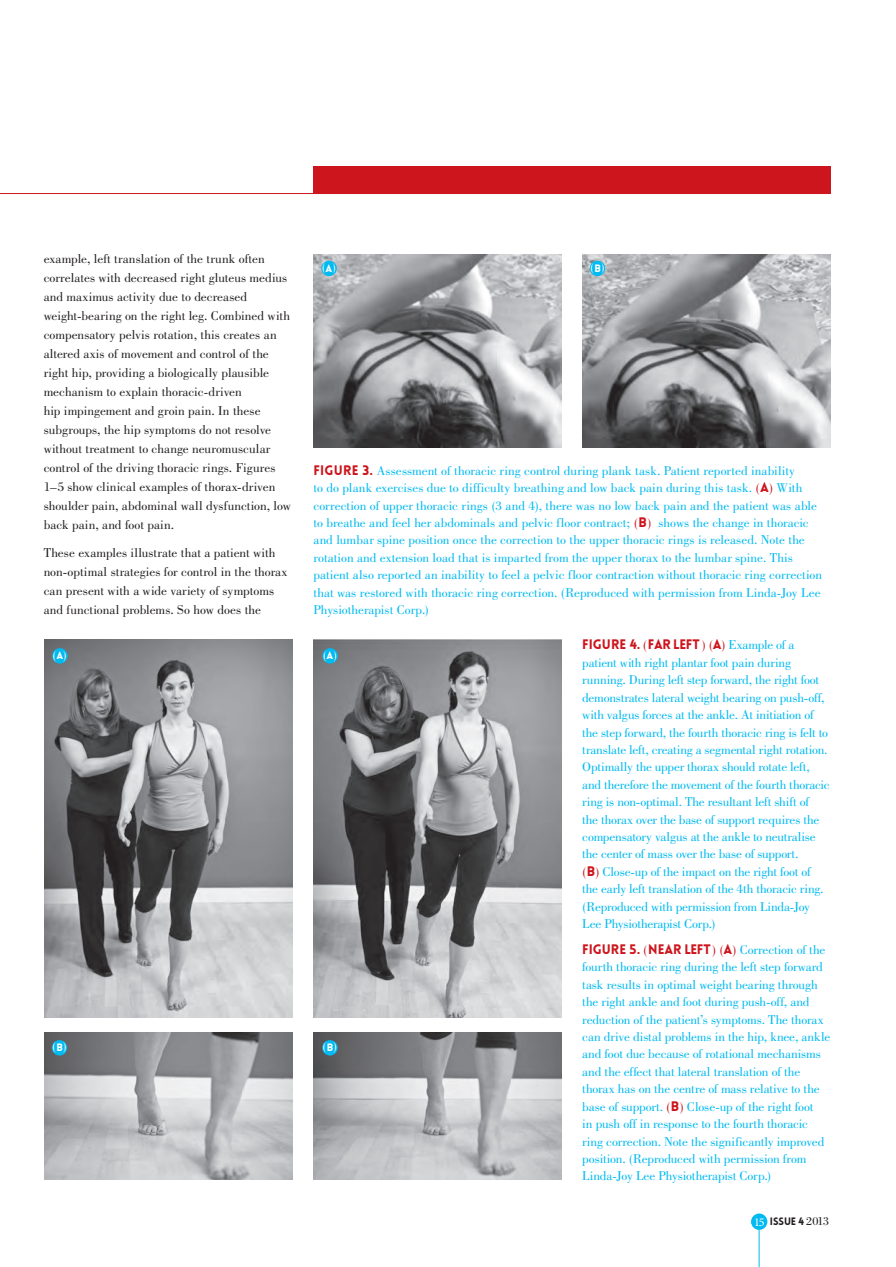
<style>
.page{position:relative;width:896px;height:1267px;background:#fff}
.page>*{position:absolute;margin:0;border:0;box-sizing:border-box;transform-origin:0 0}
.t1{font:13.5px/17.4px "Bodoni BT";letter-spacing:-.005em;color:#00baf1}
.t2{font:13.5px/19px "Bodoni BT";color:#231f20}
.t3{font:900 13.5px "Lovelo";letter-spacing:-.005em;color:#cd151d}
.t4{font:12px "Bodoni BT";color:#fff}
.t5{font:900 10.5px "Lovelo";color:#231f20}
.s1{font-family:"Lovelo";font-weight:900;font-size:10.5px}
.s2{font-family:"Lovelo";font-weight:900;color:#cd151d}
.s3{color:#cd151d}
.s4{font-family:"Bodoni BT";font-weight:400}
.s5{font-family:"Bodoni BT";font-weight:400;color:#00baf1}
.s6{font-family:"Minion Pro";font-weight:400;font-size:12px;color:#fff}
.s7{font-family:"Bodoni";font-weight:400;font-size:12px}
</style>
<div class="page">
<hr style="left:0;top:193px;width:829px;height:1px;background:#cd151d">
<div style="left:313px;top:166px;width:517px;height:27px;background:#cd151d"></div>
<img style="left:313px;top:254px;width:248px;height:194px">
<img style="left:582px;top:254px;width:248px;height:194px">
<img style="left:44px;top:639px;width:248px;height:378px">
<img style="left:313px;top:639px;width:248px;height:378px">
<img style="left:44px;top:1032px;width:248px;height:147px">
<img style="left:313px;top:1032px;width:248px;height:147px">
<hr style="left:759px;top:1229px;width:1px;height:37px;background:#00baf1">
<div style="left:751px;top:1213px;width:16px;height:16px;background:#00baf1;border-radius:50%"></div>
<div style="left:321px;top:261px;width:16px;height:15px;background:#00baf1;border-radius:50%"></div>
<div style="left:52px;top:648px;width:16px;height:15px;background:#00baf1;border-radius:50%"></div>
<div style="left:322px;top:648px;width:16px;height:15px;background:#00baf1;border-radius:50%"></div>
<div style="left:590px;top:261px;width:15px;height:15px;background:#00baf1;border-radius:50%"></div>
<div style="left:52px;top:1040px;width:15px;height:15px;background:#00baf1;border-radius:50%"></div>
<div style="left:322px;top:1040px;width:16px;height:15px;background:#00baf1;border-radius:50%"></div>
<p class="t2" style="left:44px;top:249px;width:249px">example, left translation of the trunk often correlates with decreased right gluteus medius and maximus activity due to decreased weight-bearing on the right leg. Combined with compensatory pelvis rotation, this creates an altered axis of movement and control of the right hip, providing a biologically plausible mechanism to explain thoracic-driven<br>hip impingement and groin pain. In these subgroups, the hip symptoms do not resolve without treatment to change neuromuscular control of the driving thoracic rings. Figures 1–5 show clinical examples of thorax-driven shoulder pain, abdominal wall dysfunction, low back pain, and foot pain.</p>
<p class="t2" style="left:44px;top:542px;width:245px">These examples illustrate that a patient with non-optimal strategies for control in the thorax can present with a wide variety of symptoms and functional problems. So how does the</p>
<p class="t4" style="left:322px;top:260px;width:16px">( <span class="s1">A</span>)</p>
<p class="t4" style="left:590px;top:260px;width:16px">( <span class="s1">B</span>)</p>
<p class="t1" style="left:314px;top:461px;width:510px"><span class="s2">FIGURE 3.</span> Assessment of thoracic ring control during plank task. Patient reported inability<br>to do plank exercises due to difficulty breathing and low back pain during this task. <span class="s3">(</span><span class="s2">A</span><span class="s3">)</span> With correction of upper thoracic rings (3 and 4), there was no low back pain and the patient was able to breathe and feel her abdominals and pelvic floor contract; <span class="s3">(</span><span class="s2">B</span><span class="s3">)</span> shows the change in thoracic and lumbar spine position once the correction to the upper thoracic rings is released. Note the rotation and extension load that is imparted from the upper thorax to the lumbar spine. This patient also reported an inability to feel a pelvic floor contraction without thoracic ring correction that was restored with thoracic ring correction. (Reproduced with permission from Linda-Joy Lee Physiotherapist Corp.)</p>
<p class="t3" style="left:582px;top:636px;width:214px">FIGURE 4. <span class="s4">(</span>FAR LEFT <span class="s4">) (</span>A<span class="s4">)</span> <span class="s5">Example of a</span></p>
<p class="t1" style="left:582px;top:653px;width:249px">patient with right plantar foot pain during running. During left step forward, the right foot demonstrates lateral weight bearing on push-off, with valgus forces at the ankle. At initiation of the step forward, the fourth thoracic ring is felt to translate left, creating a segmental right rotation.<br>Optimally the upper thorax should rotate left, and therefore the movement of the fourth thoracic ring is non-optimal. The resultant left shift of<br>the thorax over the base of support requires the compensatory valgus at the ankle to neutralise the center of mass over the base of support.<br><span class="s3">(</span><span class="s2">B</span><span class="s3">)</span> Close-up of the impact on the right foot of the early left translation of the 4th thoracic ring. (Reproduced with permission from Linda-Joy Lee Physiotherapist Corp.)</p>
<p class="t3" style="left:582px;top:940px;width:245px">FIGURE 5. <span class="s4">(</span>NEAR LEFT<span class="s4">) (</span>A<span class="s4">)</span> <span class="s5">Correction of the</span></p>
<p class="t1" style="left:582px;top:957px;width:250px">fourth thoracic ring during the left step forward task results in optimal weight bearing through the right ankle and foot during push-off, and reduction of the patient’s symptoms. The thorax can drive distal problems in the hip, knee, ankle and foot due because of rotational mechanisms and the effect that lateral translation of the thorax has on the centre of mass relative to the base of support. <span class="s3">(</span><span class="s2">B</span><span class="s3">)</span> Close-up of the right foot<br>in push off in response to the fourth thoracic ring correction. Note the significantly improved position. (Reproduced with permission from Linda-Joy Lee Physiotherapist Corp.)</p>
<p class="t4" style="left:53px;top:647px;width:16px">( <span class="s1">A</span>)</p>
<p class="t4" style="left:323px;top:647px;width:16px">( <span class="s1">A</span>)</p>
<p class="t4" style="left:52px;top:1039px;width:16px">( <span class="s1">B</span>)</p>
<p class="t4" style="left:323px;top:1039px;width:16px">( <span class="s1">B</span>)</p>
<p class="t5" style="left:754px;top:1214px;width:77px"><span class="s6">15</span> ISSUE 4 <span class="s7">2013</span></p>
</div>
